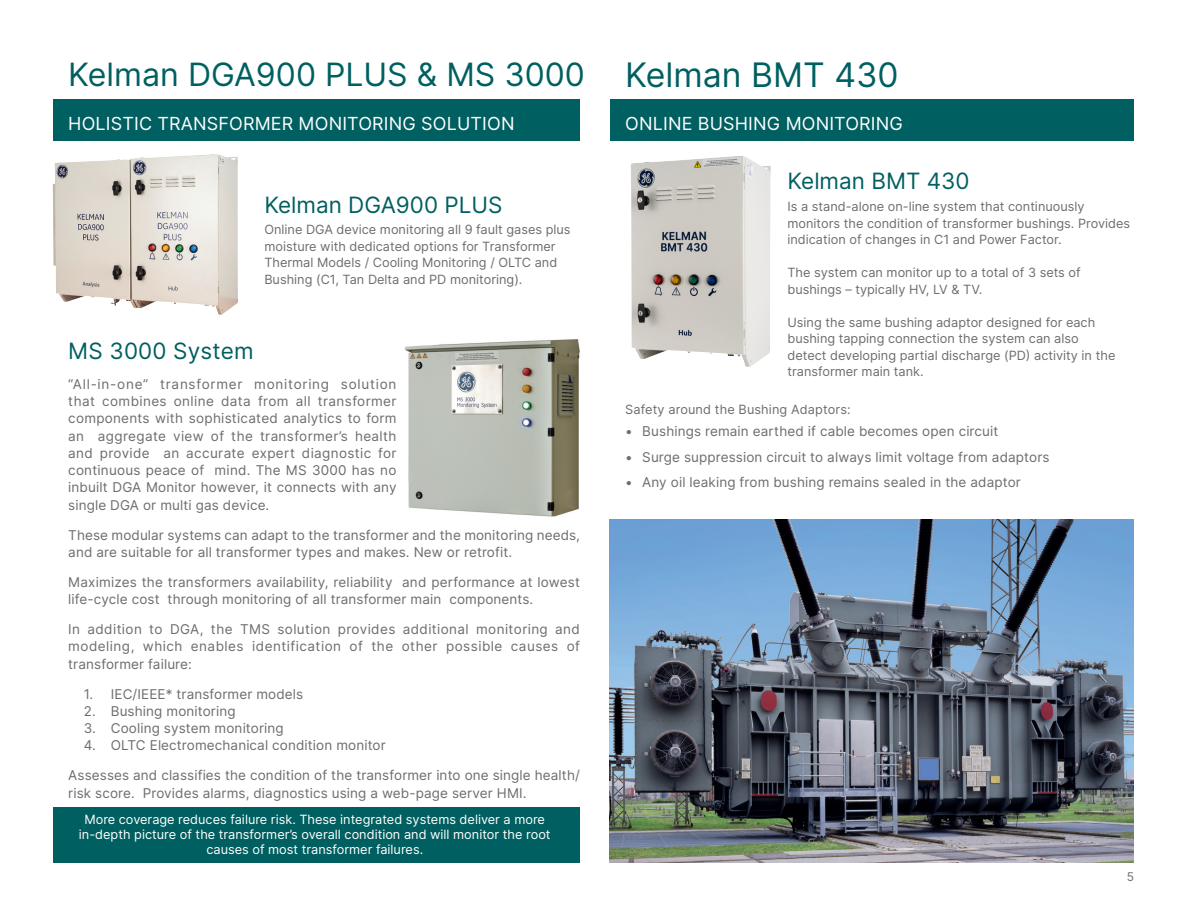
<style>
.page{position:relative;width:1188px;height:918px;background:#fff}
.page>*{position:absolute;margin:0;border:0;box-sizing:border-box;transform-origin:0 0}
.t1{font:33.75px "Inter";color:#005f60}
.t2{font:32.1px "Inter";color:#005f60}
.t3{font:22.5px "Inter";color:#005f60}
.t4{font:18px "Inter";letter-spacing:.01em;color:#fff}
.t5{font:13.5px/17.2px "Inter";letter-spacing:.01em;color:#6c6d70}
.t6{font:12.75px/16.5px "Inter";color:#6c6d70}
.t7{font:12.75px/15.3px "Inter";color:#fff;text-align:center}
.t8{font:12px "Inter";color:#6c6d70}
</style>
<div class="page">
<div style="left:53px;top:100px;width:527px;height:41px;background:#005f60"></div>
<img style="left:631px;top:156px;width:140px;height:211px">
<div style="left:610px;top:100px;width:524px;height:41px;background:#005f60"></div>
<img style="left:609px;top:519px;width:525px;height:343px">
<img style="left:53px;top:155px;width:168px;height:160px">
<div style="left:53px;top:807px;width:527px;height:55px;background:#005f60"></div>
<img style="left:405px;top:339px;width:175px;height:178px">
<h2 class="t2" style="left:68px;top:51px;width:518px">Kelman DGA900 PLUS &amp; MS 3000</h2>
<h3 class="t4" style="left:68px;top:111px;width:448px">HOLISTIC TRANSFORMER MONITORING SOLUTION</h3>
<h3 class="t3" style="left:264px;top:188px;width:240px">Kelman DGA900 PLUS</h3>
<p class="t6" style="left:264px;top:221px;width:308px">Online DGA device monitoring all 9 fault gases plus moisture with dedicated options for Transformer Thermal Models / Cooling Monitoring / OLTC and Bushing (C1, Tan Delta and PD monitoring).</p>
<h3 class="t3" style="left:68px;top:334px;width:187px">MS 3000 System</h3>
<p class="t5" style="left:68px;top:375px;width:330px;text-align:justify">“All-in-one” transformer monitoring solution that combines online data from all transformer components with sophisticated analytics to form an aggregate view of the transformer’s health and provide an accurate expert diagnostic for continuous peace of mind. The MS 3000 has no inbuilt DGA Monitor however, it connects with any single DGA or multi gas device.</p>
<p class="t5" style="left:68px;top:526px;width:513px">These modular systems can adapt to the transformer and the monitoring needs, and are suitable for all transformer types and makes. New or retrofit.</p>
<p class="t5" style="left:68px;top:573px;width:513px">Maximizes the transformers availability, reliability and performance at lowest life-cycle cost through monitoring of all transformer main components.</p>
<p class="t5" style="left:68px;top:620px;width:513px;text-align:justify">In addition to DGA, the TMS solution provides additional monitoring and modeling, which enables identification of the other possible causes of transformer failure:</p>
<p class="t5" style="left:84px;top:685px;width:221px">1. IEC/IEEE* transformer models</p>
<p class="t5" style="left:84px;top:702px;width:153px">2. Bushing monitoring</p>
<p class="t5" style="left:84px;top:719px;width:201px">3. Cooling system monitoring</p>
<p class="t5" style="left:84px;top:737px;width:304px">4. OLTC Electromechanical condition monitor</p>
<p class="t5" style="left:68px;top:767px;width:513px">Assesses and classifies the condition of the transformer into one single health/ risk score. Provides alarms, diagnostics using a web-page server HMI.</p>
<p class="t7" style="left:79px;top:811px;width:473px">More coverage reduces failure risk. These integrated systems deliver a more in-depth picture of the transformer’s overall condition and will monitor the root causes of most transformer failures.</p>
<h1 class="t1" style="left:625px;top:50px;width:275px">Kelman BMT 430</h1>
<h3 class="t4" style="left:625px;top:111px;width:279px">ONLINE BUSHING MONITORING</h3>
<h3 class="t3" style="left:787px;top:165px;width:184px">Kelman BMT 430</h3>
<p class="t6" style="left:787px;top:198px;width:344px">Is a stand-alone on-line system that continuously monitors the condition of transformer bushings. Provides indication of changes in C1 and Power Factor.</p>
<p class="t6" style="left:787px;top:264px;width:295px">The system can monitor up to a total of 3 sets of bushings – typically HV, LV &amp; TV.</p>
<p class="t6" style="left:787px;top:314px;width:329px">Using the same bushing adaptor designed for each bushing tapping connection the system can also detect developing partial discharge (PD) activity in the transformer main tank.</p>
<p class="t6" style="left:625px;top:401px;width:227px">Safety around the Bushing Adaptors:</p>
<p class="t5" style="left:625px;top:422px;width:375px">• Bushings remain earthed if cable becomes open circuit</p>
<p class="t5" style="left:625px;top:448px;width:426px">• Surge suppression circuit to always limit voltage from adaptors</p>
<p class="t5" style="left:625px;top:474px;width:397px">• Any oil leaking from bushing remains sealed in the adaptor</p>
<p class="t8" style="left:1127px;top:868px;width:9px">5</p>
</div>
